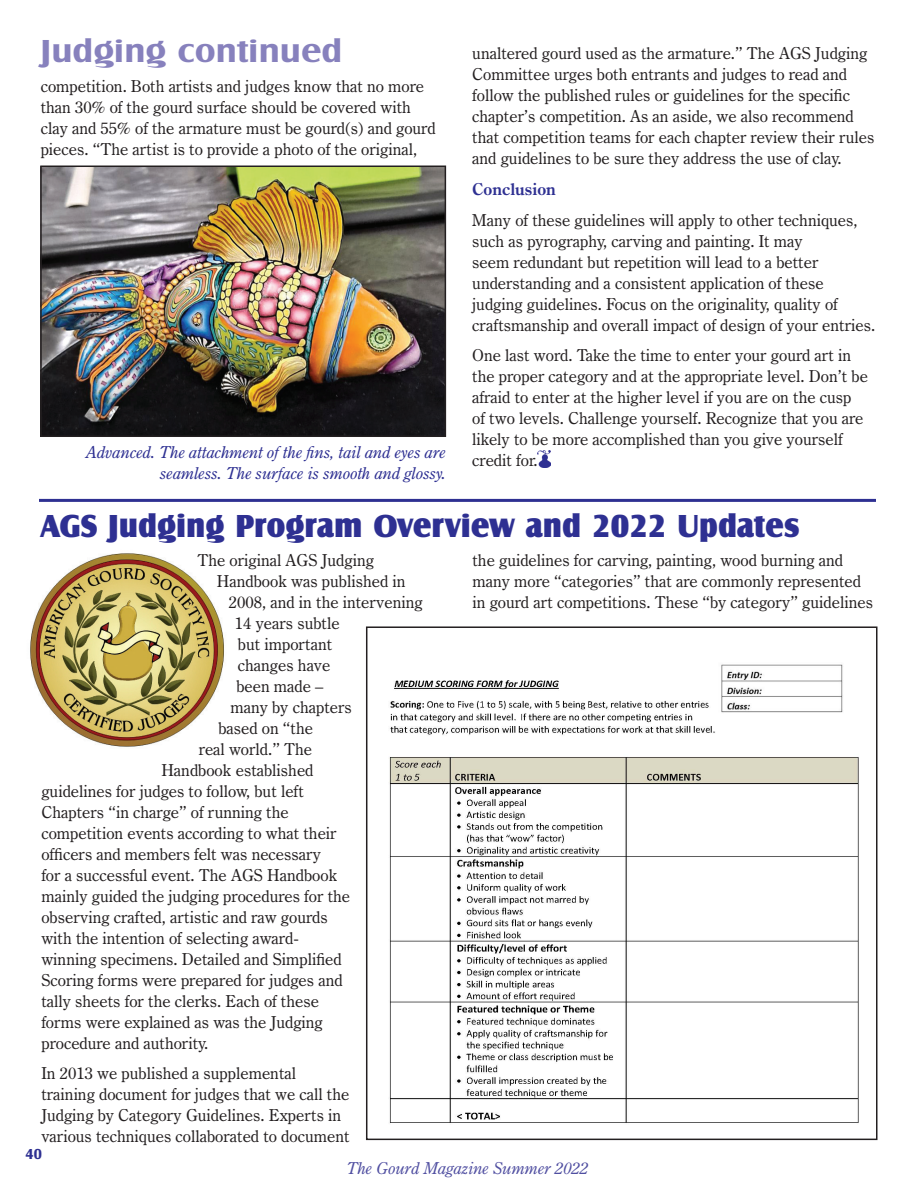
<style>
.page{position:relative;width:918px;height:1188px;background:#fff}
.page>*{position:absolute;margin:0;border:0;box-sizing:border-box;transform-origin:0 0}
.t1{font:33px "Castle T Ultr";color:#2e3092;scale:.96 1}
.t2{font:700 33px "Castle T";color:#8781bd;scale:1.1 1}
.t3{font:16.5px/21px "Century Oldstyle BT";color:#231f20}
.t4{font:italic 16.5px/21px "Century Oldstyle BT";color:#2e3092;text-align:right}
.t5{font:italic 16.5px "Century Oldstyle BT";color:#504fa1}
.t6{font:700 16.5px "Century Oldstyle BT";color:#2e3092}
.t7{font:700 15px "Castle T";color:#2e3092}
</style>
<div class="page">
<img style="left:30px;top:553px;width:194px;height:194px">
<img style="left:537px;top:451px;width:13px;height:16px">
<img style="left:43px;top:169px;width:400px;height:265px">
<div style="left:40px;top:166px;width:406px;height:271px;border:2px solid #231f20"></div>
<hr style="left:39px;top:499px;width:837px;height:3px;background:#2e3092">
<img style="left:389px;top:664px;width:470px;height:459px">
<div style="left:366px;top:626px;width:512px;height:514px;border:2px solid #231f20"></div>
<p class="t2" style="left:41px;top:32px;width:276px">Judging continued</p>
<p class="t3" style="left:472px;top:43px;width:404px">unaltered gourd used as the armature.” The AGS Judging Committee urges both entrants and judges to read and follow the published rules or guidelines for the specific chapter’s competition. As an aside, we also recommend that competition teams for each chapter review their rules and guidelines to be sure they address the use of clay.</p>
<p class="t6" style="left:472px;top:179px;width:85px">Conclusion</p>
<p class="t3" style="left:472px;top:209px;width:404px">Many of these guidelines will apply to other techniques, such as pyrography, carving and painting. It may<br>seem redundant but repetition will lead to a better understanding and a consistent application of these judging guidelines. Focus on the originality, quality of craftsmanship and overall impact of design of your entries.</p>
<p class="t3" style="left:472px;top:345px;width:397px">One last word. Take the time to enter your gourd art in the proper category and at the appropriate level. Don’t be afraid to enter at the higher level if you are on the cusp of two levels. Challenge yourself. Recognize that you are likely to be more accomplished than you give yourself credit for.</p>
<p class="t3" style="left:41px;top:76px;width:396px">competition. Both artists and judges know that no more than 30% of the gourd surface should be covered with clay and 55% of the armature must be gourd(s) and gourd pieces. “The artist is to provide a photo of the original,</p>
<p class="t4" style="left:87px;top:442px;width:361px">Advanced. The attachment of the fins, tail and eyes are seamless. The surface is smooth and glossy.</p>
<p class="t1" style="left:40px;top:506px;width:792px">AGS Judging Program Overview and 2022 Updates</p>
<p class="t3" style="left:197px;top:549px;width:178px">The original AGS Judging</p>
<p class="t3" style="left:217px;top:570px;width:190px">Handbook was published in</p>
<p class="t3" style="left:229px;top:591px;width:195px">2008, and in the intervening</p>
<p class="t3" style="left:235px;top:612px;width:106px">14 years subtle</p>
<p class="t3" style="left:238px;top:633px;width:96px">but important</p>
<p class="t3" style="left:238px;top:654px;width:94px">changes have</p>
<p class="t3" style="left:236px;top:675px;width:89px">been made –</p>
<p class="t3" style="left:230px;top:696px;width:123px">many by chapters</p>
<p class="t3" style="left:218px;top:717px;width:96px">based on “the</p>
<p class="t3" style="left:199px;top:738px;width:115px">real world.” The</p>
<p class="t3" style="left:161px;top:759px;width:154px">Handbook established</p>
<p class="t3" style="left:41px;top:780px;width:264px">guidelines for judges to follow, but left</p>
<p class="t3" style="left:41px;top:801px;width:249px">Chapters “in charge” of running the</p>
<p class="t3" style="left:41px;top:822px;width:297px">competition events according to what their</p>
<p class="t3" style="left:41px;top:843px;width:281px">officers and members felt was necessary</p>
<p class="t3" style="left:41px;top:864px;width:298px">for a successful event. The AGS Handbook</p>
<p class="t3" style="left:41px;top:885px;width:310px">mainly guided the judging procedures for the</p>
<p class="t3" style="left:41px;top:906px;width:288px">observing crafted, artistic and raw gourds</p>
<p class="t3" style="left:41px;top:927px;width:259px">with the intention of selecting award-</p>
<p class="t3" style="left:41px;top:948px;width:302px">winning specimens. Detailed and Simplified</p>
<p class="t3" style="left:41px;top:969px;width:303px">Scoring forms were prepared for judges and</p>
<p class="t3" style="left:41px;top:990px;width:279px">tally sheets for the clerks. Each of these</p>
<p class="t3" style="left:41px;top:1011px;width:283px">forms were explained as was the Judging</p>
<p class="t3" style="left:41px;top:1032px;width:169px">procedure and authority.</p>
<p class="t3" style="left:41px;top:1063px;width:310px">In 2013 we published a supplemental training document for judges that we call the Judging by Category Guidelines. Experts in various techniques collaborated to document</p>
<p class="t3" style="left:472px;top:549px;width:402px">the guidelines for carving, painting, wood burning and many more “categories” that are commonly represented in gourd art competitions. These “by category” guidelines</p>
<p class="t7" style="left:25px;top:1146px;width:18px">40</p>
<p class="t5" style="left:347px;top:1158px;width:243px">The Gourd Magazine Summer 2022</p>
</div>
